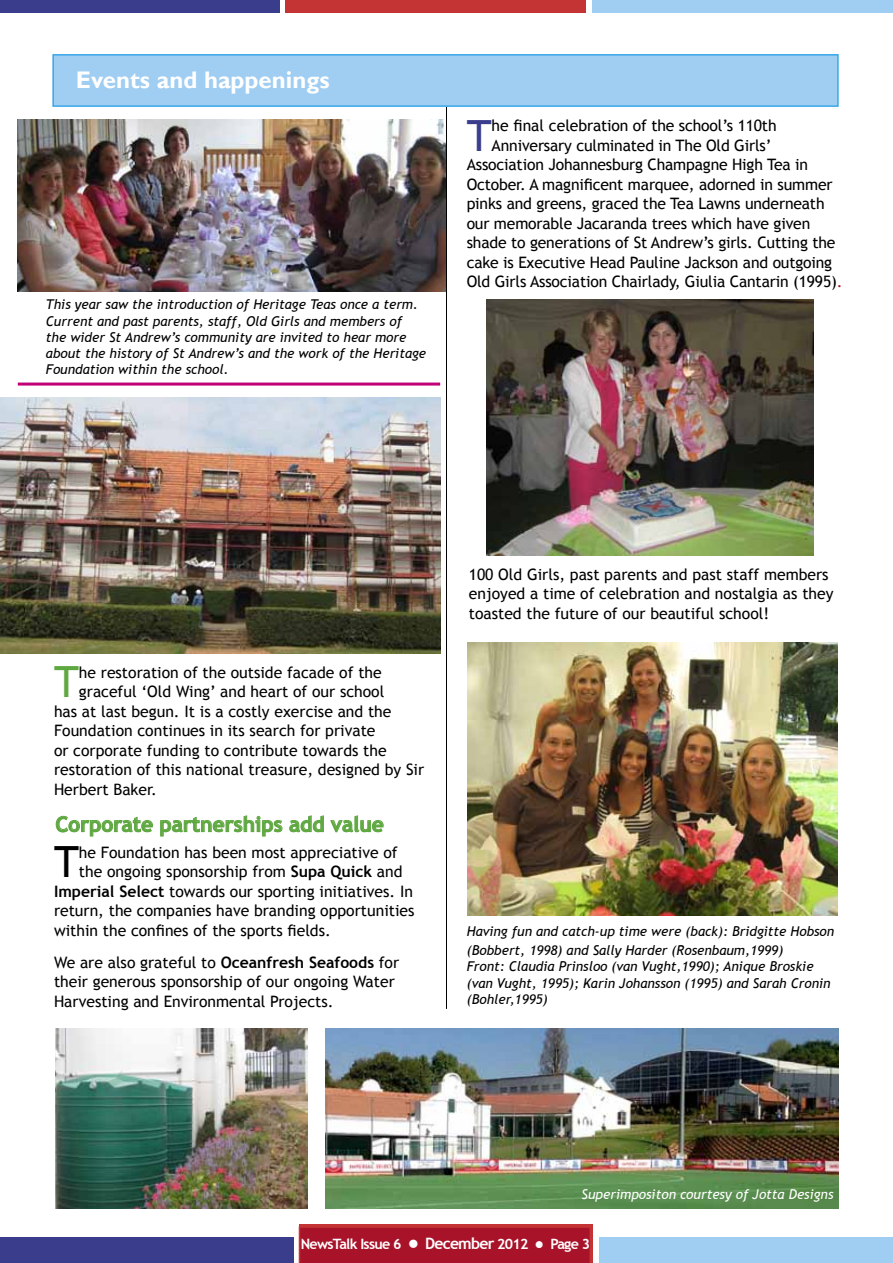
<style>
.page{position:relative;width:893px;height:1263px;background:#fff}
.page>*{position:absolute;margin:0;border:0;box-sizing:border-box;transform-origin:0 0}
.t1{font:43.05px "Trebuchet MS";color:#3a3d8c}
.t2{font:43.05px "Trebuchet MS";color:#000}
.t3{font:43.05px "Trebuchet MS";color:#5fa841}
.t4{font:700 24px "Gill Sans";color:#fff}
.t5{font:700 21px "Trebuchet MS";color:#5fa841}
.t6{font:15.75px/19.5px "Trebuchet MS";color:#000}
.t7{font:15.75px "Trebuchet MS";color:#fff}
.t8{font:700 14.25px "Trebuchet MS";letter-spacing:-.05em;color:#fff}
.t9{font:italic 13.5px/16.2px "Trebuchet MS";color:#000}
.t10{font:italic 13.5px "Trebuchet MS";color:#fff}
.s1{color:#a9132a}
.s2{font-weight:700}
.s3{font-size:15.75px}
</style>
<div class="page">
<div style="left:0;top:1237px;width:293px;height:26px;background:#3a3d8c"></div>
<div style="left:300px;top:1225px;width:293px;height:38px;background:#c43434"></div>
<div style="left:600px;top:1237px;width:293px;height:26px;background:#a0cdf2"></div>
<div style="left:0;top:0;width:279px;height:13px;background:#3a3d8c"></div>
<div style="left:286px;top:0;width:300px;height:13px;background:#c43434"></div>
<div style="left:593px;top:0;width:300px;height:13px;background:#a0cdf2"></div>
<hr style="left:446px;top:107px;width:1px;height:902px;background:#000">
<div style="left:52px;top:54px;width:787px;height:53px;background:#a0cdf2;border:2px solid #36a7e9"></div>
<div style="left:299px;top:1226px;width:291px;height:37px;background:#a9132a"></div>
<hr style="left:18px;top:383px;width:422px;height:3px;background:#c10077">
<img style="left:467px;top:642px;width:370px;height:274px">
<img style="left:487px;top:299px;width:327px;height:256px">
<img style="left:0;top:397px;width:440px;height:256px">
<svg style="left:56px;top:815px;width:97px;height:22px"></svg>
<svg style="left:160px;top:815px;width:123px;height:22px"></svg>
<svg style="left:289px;top:815px;width:35px;height:17px"></svg>
<svg style="left:330px;top:815px;width:54px;height:17px"></svg>
<img style="left:326px;top:1029px;width:513px;height:180px">
<img style="left:18px;top:119px;width:428px;height:173px">
<img style="left:55px;top:1029px;width:252px;height:180px">
<h2 class="t4" style="left:76px;top:66px;width:255px">Events and happenings</h2>
<p class="t9" style="left:46px;top:297px;width:382px">This year saw the introduction of Heritage Teas once a term.<br>Current and past parents, staff, Old Girls and members of<br>the wider St Andrew’s community are invited to hear more about the history of St Andrew’s and the work of the Heritage Foundation within the school.</p>
<h1 class="t1" style="left:467px;top:110px;width:26px">T</h1>
<p class="t6" style="left:492px;top:116px;width:286px">he final celebration of the school’s 110th</p>
<p class="t6" style="left:492px;top:135px;width:281px">Anniversary culminated in The Old Girls’</p>
<p class="t6" style="left:467px;top:155px;width:343px">Association Johannesburg Champagne High Tea in</p>
<p class="t6" style="left:467px;top:174px;width:367px">October. A magnificent marquee, adorned in summer</p>
<p class="t6" style="left:467px;top:194px;width:359px">pinks and greens, graced the Tea Lawns underneath</p>
<p class="t6" style="left:467px;top:213px;width:345px">our memorable Jacaranda trees which have given</p>
<p class="t6" style="left:467px;top:233px;width:370px">shade to generations of St Andrew’s girls. Cutting the</p>
<p class="t6" style="left:467px;top:252px;width:367px">cake is Executive Head Pauline Jackson and outgoing</p>
<p class="t6" style="left:467px;top:272px;width:377px">Old Girls Association Chairlady, Giulia Cantarin (1995)<span class="s1">.</span></p>
<h1 class="t3" style="left:54px;top:657px;width:26px">T</h1>
<p class="t6" style="left:79px;top:663px;width:304px">he restoration of the outside facade of the</p>
<p class="t6" style="left:79px;top:682px;width:307px">graceful ‘Old Wing’ and heart of our school</p>
<p class="t6" style="left:54px;top:702px;width:339px">has at last begun. It is a costly exercise and the</p>
<p class="t6" style="left:54px;top:721px;width:323px">Foundation continues in its search for private</p>
<p class="t6" style="left:54px;top:741px;width:334px">or corporate funding to contribute towards the</p>
<p class="t6" style="left:54px;top:760px;width:372px">restoration of this national treasure, designed by Sir</p>
<p class="t6" style="left:54px;top:780px;width:105px">Herbert Baker.</p>
<h3 class="t5" style="left:55px;top:811px;width:330px">Corporate partnerships add value</h3>
<h1 class="t2" style="left:54px;top:836px;width:26px">T</h1>
<p class="t6" style="left:79px;top:842px;width:320px">he Foundation has been most appreciative of</p>
<p class="t6" style="left:79px;top:862px;width:325px">the ongoing sponsorship from <span class="s2">Supa Quick</span> and</p>
<p class="t6" style="left:54px;top:881px;width:361px"><span class="s2">Imperial Select</span> towards our sporting initiatives. In</p>
<p class="t6" style="left:54px;top:901px;width:362px">return, the companies have branding opportunities</p>
<p class="t6" style="left:54px;top:920px;width:278px">within the confines of the sports fields.</p>
<p class="t6" style="left:54px;top:953px;width:347px">We are also grateful to <span class="s2">Oceanfresh Seafoods</span> for their generous sponsorship of our ongoing Water<br>Harvesting and Environmental Projects.</p>
<p class="t6" style="left:469px;top:565px;width:366px">100 Old Girls, past parents and past staff members enjoyed a time of celebration and nostalgia as they toasted the future of our beautiful school!</p>
<p class="t9" style="left:467px;top:922px;width:369px;line-height:18.9px">Having fun and catch-up time were (back): Bridgitte Hobson (Bobbert, 1998) and Sally Harder (Rosenbaum,1999)</p>
<p class="t9" style="left:467px;top:959px;width:365px">Front: Claudia Prinsloo (van Vught,1990); Anique Broskie (van Vught, 1995); Karin Johansson (1995) and Sarah Cronin (Bohler,1995)</p>
<p class="t10" style="left:582px;top:1186px;width:253px">Superimpositon courtesy of Jotta Designs</p>
<p class="t7" style="left:315px;top:1228px;width:265px">NewsTalk Issue 2 • May 2009 | Page 3</p>
<p class="t8" style="left:301px;top:1234px;width:291px">NewsTalk Issue 6 ● <span class="s3">December</span> 2012 ● Page 3</p>
</div>
